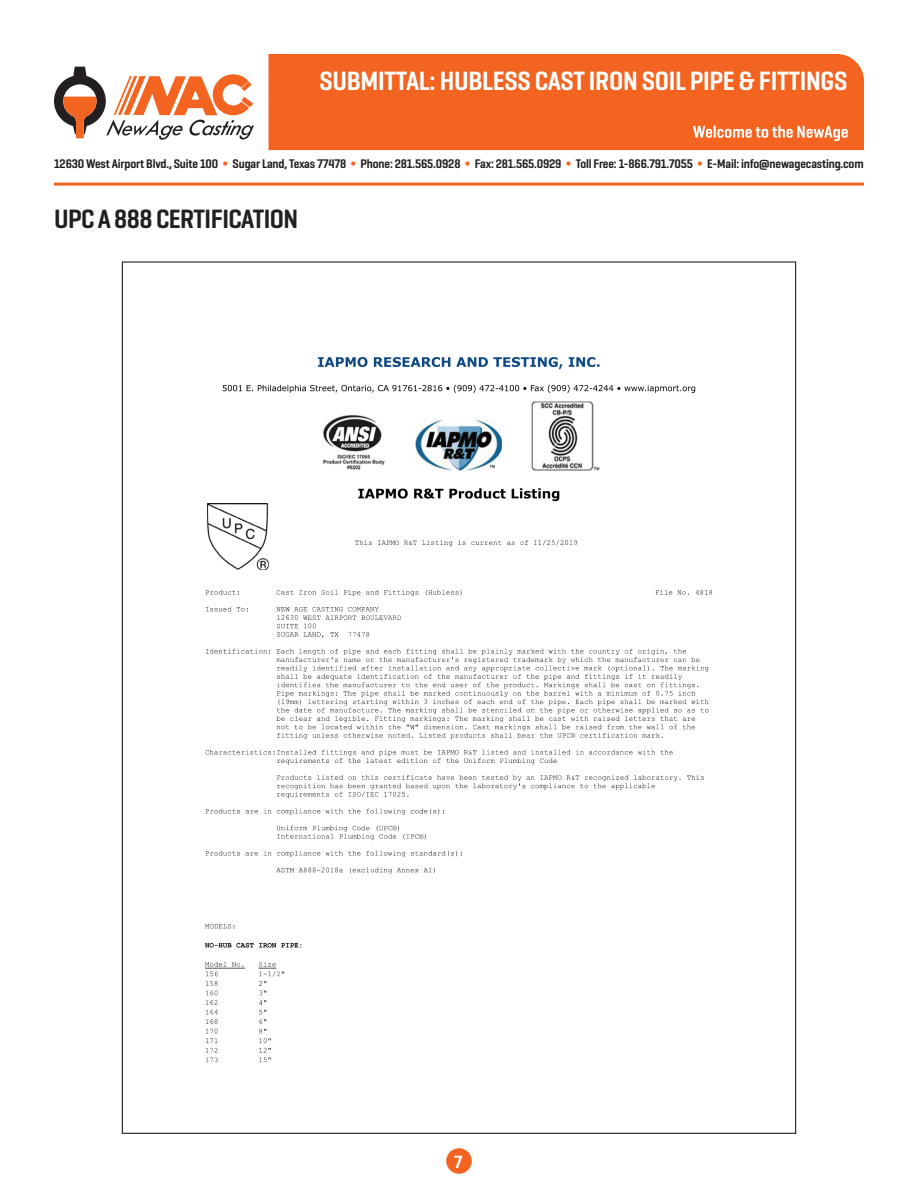
<style>
.page{position:relative;width:918px;height:1188px;background:#fff}
.page>*{position:absolute;margin:0;border:0;box-sizing:border-box;transform-origin:0 0}
.t1{font:600 27px "Geogrotesque Cond";letter-spacing:-.01em;color:#fff}
.t2{font:600 27px "Geogrotesque Cond";letter-spacing:-.02em;color:#231f20}
.t3{font:600 18px "Geogrotesque Cond";color:#fff}
.t4{font:600 12.75px "Geogrotesque Cond";letter-spacing:-.01em;color:#231f20}
.s1{font-family:"Arial";font-weight:900;color:#f36421}
</style>
<div class="page">
<div style="left:269px;top:54px;width:595px;height:96px;background:#f36421"></div>
<svg style="left:693px;top:126px;width:155px;height:15px"></svg>
<svg style="left:54px;top:67px;width:200px;height:73px"></svg>
<hr style="left:54px;top:183px;width:810px;height:3px;background:#f36421">
<div style="left:446px;top:1148px;width:26px;height:26px;background:#f36421;border-radius:50%"></div>
<img style="left:204px;top:357px;width:509px;height:706px">
<h1 class="t1" style="left:319px;top:64px;width:530px">SUBMITTAL: HUBLESS CAST IRON SOIL PIPE &amp; FITTINGS</h1>
<p class="t4" style="left:54px;top:155px;width:811px">12630 West Airport Blvd., Suite 100 <span class="s1">•</span> Sugar Land, Texas 77478 <span class="s1">•</span> Phone: 281.565.0928 <span class="s1">•</span> Fax: 281.565.0929 <span class="s1">•</span> Toll Free: 1-866.791.7055 <span class="s1">•</span> E-Mail: info@newagecasting.com</p>
<h1 class="t2" style="left:54px;top:202px;width:246px">UPC A 888 CERTIFICATION</h1>
<h2 class="t3" style="left:454px;top:1150px;width:10px">7</h2>
</div>
